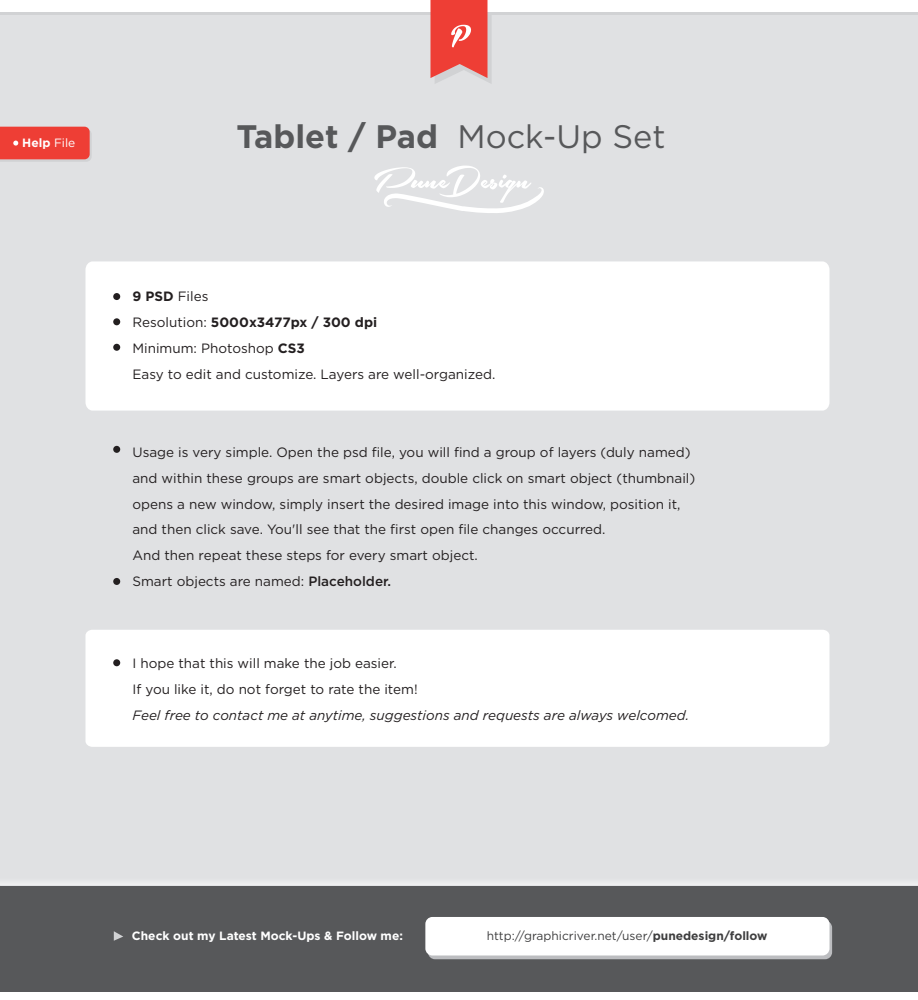
<style>
.page{position:relative;width:918px;height:1000px;background:#fff}
.page>*{position:absolute;margin:0;border:0;box-sizing:border-box;transform-origin:0 0}
.t1{font:700 32.55px "Gotham";color:#57585a}
.t2{font:13.5px/26px "Gotham";color:#231f20}
.t3{font:italic 13.5px "Gotham";color:#231f20}
.t4{font:12px "Gotham";color:#3e3e3f}
.t5{font:700 12px "Gotham";color:#fff}
.s1{font-weight:400}
.s2{font-weight:700}
.s3{font-weight:500}
</style>
<div class="page">
<div style="left:0;top:884px;width:918px;height:107px;background:#57585a"></div>
<div style="left:428px;top:920px;width:404px;height:39px;background:linear-gradient(to right,#bcbdc0,#bcbdc0);border-radius:7px"></div>
<div style="left:425px;top:916px;width:405px;height:39px;background:#fff;border-radius:7px"></div>
<svg style="left:114px;top:931px;width:9px;height:9px"></svg>
<div style="left:0;top:12px;width:918px;height:872px;background:#e0e1e3"></div>
<hr style="left:0;top:12px;width:918px;height:3px;background:#d1d2d4">
<div style="left:85px;top:261px;width:745px;height:149px;background:#fff"></div>
<div style="left:85px;top:630px;width:745px;height:116px;background:#fff"></div>
<svg style="left:430px;top:0;width:61px;height:83px"></svg>
<svg style="left:374px;top:165px;width:170px;height:48px"></svg>
<svg style="left:0;top:127px;width:92px;height:35px;background:#eb4e46"></svg>
<div style="left:113px;top:293px;width:7px;height:7px;background:#231f20;border-radius:50%"></div>
<div style="left:113px;top:318px;width:7px;height:7px;background:#231f20;border-radius:50%"></div>
<div style="left:113px;top:344px;width:7px;height:6px;background:#231f20;border-radius:50%"></div>
<div style="left:113px;top:446px;width:7px;height:6px;background:#231f20;border-radius:50%"></div>
<div style="left:113px;top:577px;width:7px;height:7px;background:#231f20;border-radius:50%"></div>
<div style="left:113px;top:659px;width:7px;height:7px;background:#231f20;border-radius:50%"></div>
<hr style="left:0;top:884px;width:918px;height:1px;background:#f0f0f1">
<hr style="left:0;top:883px;width:918px;height:1px;background:#eeeeef">
<hr style="left:0;top:882px;width:918px;height:1px;background:#ebebed">
<hr style="left:0;top:881px;width:918px;height:1px;background:#e8e9ea">
<hr style="left:0;top:880px;width:918px;height:1px;background:#e6e7e9">
<hr style="left:0;top:879px;width:918px;height:1px;background:#e4e5e7">
<p class="t5" style="left:22px;top:135px;width:55px">Help <span class="s1">File</span></p>
<h1 class="t1" style="left:237px;top:115px;width:430px">Tablet / Pad <span class="s1">Mock-Up Set</span></h1>
<p class="t2" style="left:133px;top:283px;width:364px"><span class="s2">9 PSD</span> Files<br>Resolution: <span class="s2">5000x3477px / 300 dpi<br></span>Minimum: Photoshop <span class="s2">CS3<br></span>Easy to edit and customize. Layers are well-organized.</p>
<p class="t2" style="left:133px;top:438px;width:564px">Usage is very simple. Open the psd file, you will find a group of layers (duly named) and within these groups are smart objects, double click on smart object (thumbnail) opens a new window, simply insert the desired image into this window, position it, and then click save. You'll see that the first open file changes occurred.<br>And then repeat these steps for every smart object.<br>Smart objects are named: <span class="s3">Placeholder.</span></p>
<p class="t2" style="left:133px;top:650px;width:287px">I hope that this will make the job easier.<br>If you like it, do not forget to rate the item!</p>
<p class="t3" style="left:133px;top:706px;width:558px">Feel free to contact me at anytime, suggestions and requests are always welcomed.</p>
<p class="t5" style="left:132px;top:927px;width:272px">Check out my Latest Mock-Ups &amp; Follow me:</p>
<p class="t4" style="left:487px;top:927px;width:282px">http://graphicriver.net/user/<span class="s2">punedesign/follow</span></p>
</div>
